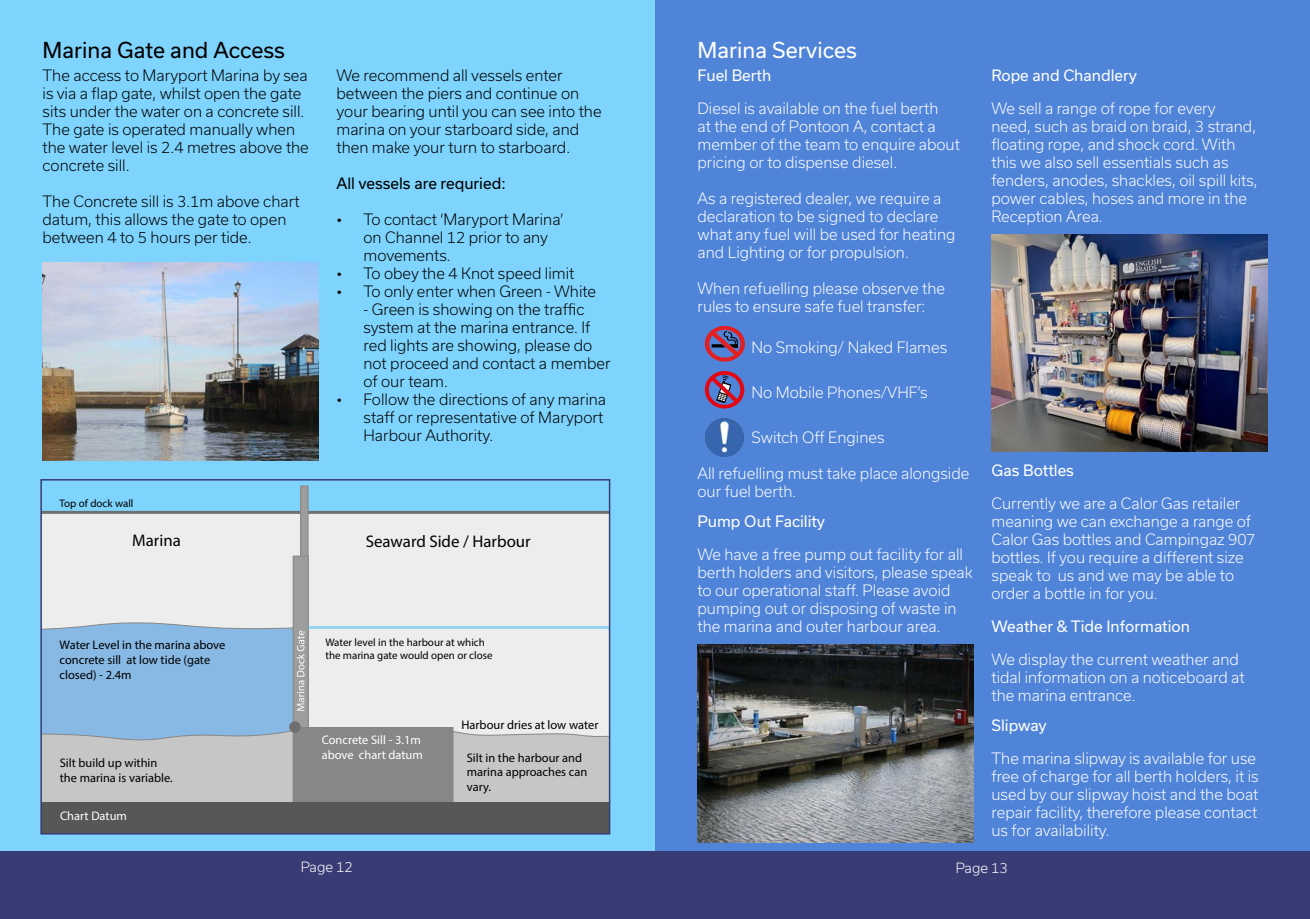
<style>
.page{position:relative;width:1310px;height:919px;background:#fff}
.page>*{position:absolute;margin:0;border:0;box-sizing:border-box;transform-origin:0 0}
.t1{font:21px "Usual";color:#000}
.t2{font:21px "Usual";color:#fff}
.t3{font:16.8px "Myriad Pro";color:#000}
.t4{font:300 15px/18px "Usual";color:#fff}
.t5{font:300 15px/18px "Usual";color:#000}
.t6{font:15px "Usual";color:#fff}
.t7{font:15px "Usual";color:#000}
.t8{font:300 13.5px "Usual";color:#fff}
.t9{font:12.45px/14.9px "Myriad Pro";color:#000}
.t10{font:12.45px/14.9px "Myriad Pro";color:#fff}
.t11{font:10.95px/13.2px "Myriad Pro";color:#000}
</style>
<div class="page">
<div style="left:655px;top:0;width:655px;height:865px;background:#4f84d9"></div>
<div style="left:0;top:0;width:655px;height:918px;background:#7ed4fd"></div>
<div style="left:43px;top:511px;width:564px;height:219px;background:#ededed"></div>
<div style="left:43px;top:622px;width:250px;height:106px;background:#87b9e4"></div>
<svg style="left:453px;top:730px;width:154px;height:72px;background:#c6c6c6"></svg>
<svg style="left:43px;top:728px;width:250px;height:74px;background:#bec3c8"></svg>
<div style="left:293px;top:727px;width:160px;height:95px;background:#878787"></div>
<div style="left:41px;top:802px;width:568px;height:31px;background:#575756"></div>
<div style="left:293px;top:556px;width:15px;height:171px;background:#9d9d9c"></div>
<div style="left:293px;top:555px;width:16px;height:172px;border:1px solid #878787"></div>
<div style="left:301px;top:486px;width:7px;height:70px;background:#9d9d9c"></div>
<div style="left:300px;top:485px;width:8px;height:71px;border:1px solid #878787"></div>
<hr style="left:308px;top:626px;width:301px;height:3px;background:#64c7f3">
<svg style="left:296px;top:630px;width:8px;height:80px"></svg>
<div style="left:289px;top:721px;width:12px;height:11px;background:#706f6f;border-radius:50%"></div>
<div style="left:40px;top:479px;width:570px;height:355px;border:2px solid #383b74"></div>
<svg style="left:705px;top:326px;width:40px;height:35px"></svg>
<svg style="left:705px;top:371px;width:39px;height:37px"></svg>
<img style="left:705px;top:418px;width:39px;height:39px;border-radius:20px">
<img style="left:697px;top:644px;width:276px;height:198px">
<img style="left:991px;top:234px;width:276px;height:217px">
<img style="left:43px;top:263px;width:275px;height:197px">
<div style="left:0;top:851px;width:1310px;height:67px;background:#393b74"></div>
<h1 class="t1" style="left:43px;top:38px;width:244px">Marina Gate and Access</h1>
<p class="t5" style="left:43px;top:66px;width:268px">The access to Maryport Marina by sea is via a flap gate, whilst open the gate sits under the water on a concrete sill.<br>The gate is operated manually when the water level is 2.4 metres above the concrete sill.</p>
<p class="t5" style="left:43px;top:192px;width:258px">The Concrete sill is 3.1m above chart datum, this allows the gate to open between 4 to 5 hours per tide.</p>
<p class="t11" style="left:60px;top:496px;width:75px">Top of dock wall</p>
<p class="t5" style="left:336px;top:66px;width:267px">We recommend all vessels enter between the piers and continue on your bearing until you can see into the marina on your starboard side, and then make your turn to starboard.</p>
<p class="t7" style="left:336px;top:175px;width:171px">All vessels are requried:</p>
<p class="t5" style="left:363px;top:210px;width:202px;text-indent:-27px">• To contact ‘Maryport Marina’ on Channel 12 prior to any movements.</p>
<p class="t5" style="left:336px;top:264px;width:239px">• To obey the 4 Knot speed limit</p>
<p class="t5" style="left:336px;top:282px;width:261px">• To only enter when Green - White</p>
<p class="t5" style="left:363px;top:300px;width:248px">- Green is showing on the traffic system at the marina entrance. If red lights are showing, please do not proceed and contact a member of our team.</p>
<p class="t5" style="left:363px;top:390px;width:244px;text-indent:-27px">• Follow the directions of any marina staff or representative of Maryport<br>Harbour Authority.</p>
<p class="t3" style="left:132px;top:530px;width:50px">Marina</p>
<p class="t3" style="left:366px;top:530px;width:166px">Seaward Side / Harbour</p>
<p class="t9" style="left:60px;top:637px;width:167px">Water Level in the marina above concrete sill at low tide (gate closed) - 2.4m</p>
<p class="t11" style="left:325px;top:635px;width:169px">Water level in the harbour at which the marina gate would open or close</p>
<p class="t9" style="left:461px;top:717px;width:139px">Harbour dries at low water</p>
<p class="t10" style="left:322px;top:731px;width:103px">Concrete Sill - 3.1m above chart datum</p>
<p class="t9" style="left:60px;top:755px;width:114px">Silt build up within the marina is variable.</p>
<p class="t9" style="left:467px;top:749px;width:122px">Silt in the harbour and marina approaches can vary.</p>
<p class="t10" style="left:60px;top:807px;width:68px">Chart Datum</p>
<h1 class="t2" style="left:697px;top:38px;width:161px">Marina Services</h1>
<p class="t6" style="left:697px;top:67px;width:75px">Fuel Berth</p>
<p class="t4" style="left:697px;top:99px;width:264px">Diesel is available on the fuel berth<br>at the end of Pontoon A, contact a member of the team to enquire about pricing or to dispense diesel.</p>
<p class="t4" style="left:697px;top:189px;width:259px">As a registered dealer, we require a declaration to be signed to declare what any fuel will be used for heating and Lighting or for propulsion.</p>
<p class="t4" style="left:697px;top:279px;width:249px">When refuelling please observe the rules to ensure safe fuel transfer:</p>
<p class="t4" style="left:751px;top:338px;width:197px">No Smoking/ Naked Flames</p>
<p class="t4" style="left:751px;top:383px;width:178px">No Mobile Phones/VHF’s</p>
<p class="t4" style="left:751px;top:428px;width:134px">Switch Off Engines</p>
<p class="t4" style="left:697px;top:464px;width:273px">All refuelling must take place alongside our fuel berth.</p>
<p class="t6" style="left:697px;top:512px;width:129px">Pump Out Facility</p>
<p class="t4" style="left:697px;top:545px;width:277px">We have a free pump out facility for all berth holders and visitors, please speak to our operational staff. Please avoid pumping out or disposing of waste in the marina and outer harbour area.</p>
<p class="t6" style="left:991px;top:67px;width:147px">Rope and Chandlery</p>
<p class="t4" style="left:991px;top:99px;width:268px">We sell a range of rope for every need, such as braid on braid, 3 strand, floating rope, and shock cord. With this we also sell essentials such as fenders, anodes, shackles, oil spill kits, power cables, hoses and more in the Reception Area.</p>
<p class="t6" style="left:991px;top:461px;width:84px">Gas Bottles</p>
<p class="t4" style="left:991px;top:494px;width:265px">Currently we are a Calor Gas retailer meaning we can exchange a range of Calor Gas bottles and Campingaz 907 bottles. If you require a different size speak to us and we may be able to order a bottle in for you.</p>
<p class="t6" style="left:991px;top:617px;width:200px">Weather &amp; Tide Information</p>
<p class="t4" style="left:991px;top:650px;width:255px">We display the current weather and tidal information on a noticeboard at the marina entrance.</p>
<p class="t6" style="left:991px;top:716px;width:57px">Slipway</p>
<p class="t4" style="left:991px;top:749px;width:269px">The marina slipway is available for use free of charge for all berth holders, it is used by our slipway hoist and the boat repair facility, therefore please contact us for availability.</p>
<p class="t8" style="left:301px;top:859px;width:54px">Page 12</p>
<p class="t8" style="left:955px;top:860px;width:54px">Page 13</p>
</div>
